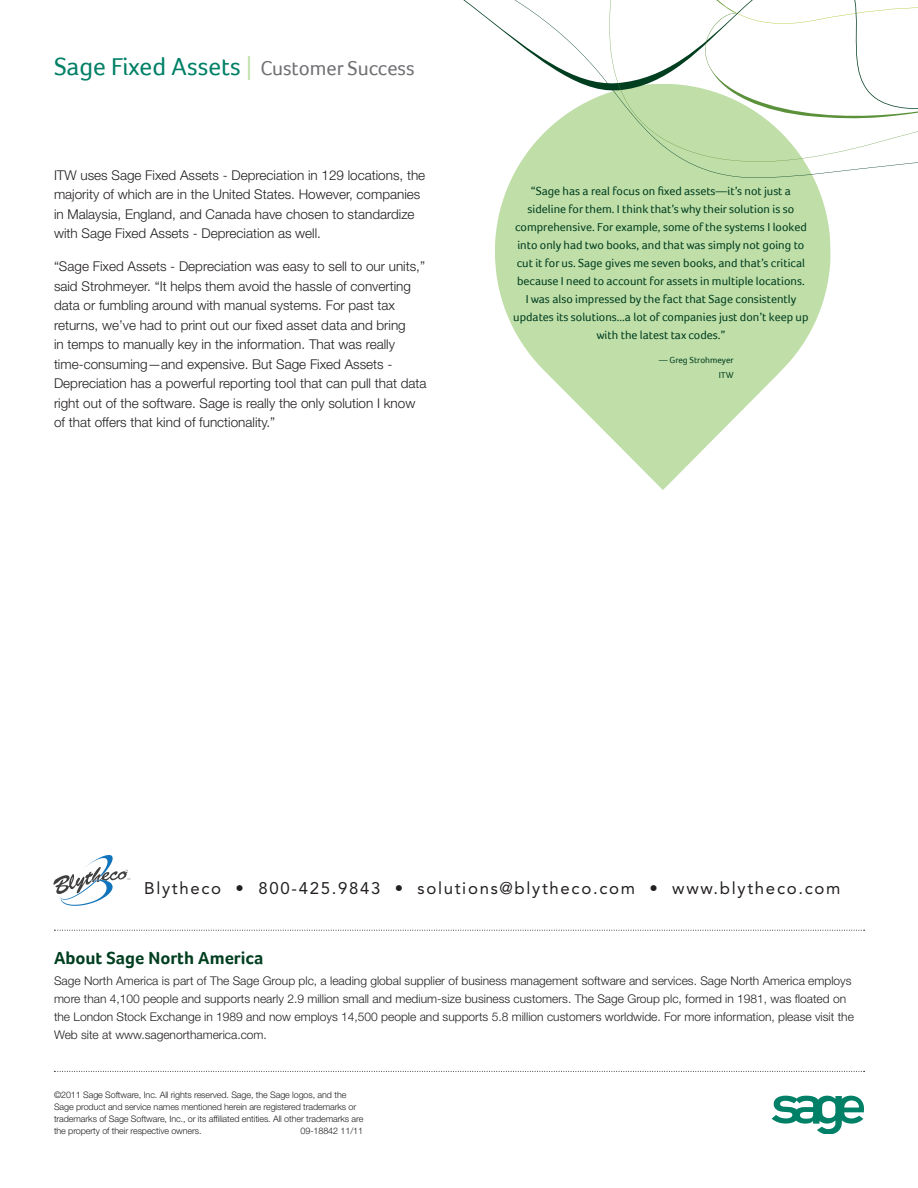
<style>
.page{position:relative;width:918px;height:1188px;background:#fff}
.page>*{position:absolute;margin:0;border:0;box-sizing:border-box;transform-origin:0 0}
.t1{font:25.5px "Foco";color:#008066}
.Bottom_Header{font:700 18px "Foco";color:#003e20}
.t2{font:16.8px "Avenir";letter-spacing:.1em;color:#231f20}
.Body{font:300 13.5px/19.5px "Helvetica Neue";color:#231f20}
.Body-2{font:300 12px/18px "Helvetica Neue";color:#231f20}
.t3{font:12px/18px "Foco";color:#003e20;text-align:center}
.Copyright{font:300 9px/12px "Helvetica Neue";letter-spacing:-.01em;color:#231f20}
.Body-3{font:9px/15px "Foco";color:#003e20;text-align:right}
.s1{font-family:"Helvetica Neue";font-weight:300;font-size:33.6px;color:#c0dea8}
.s2{font-size:20.55px;color:#717074}
</style>
<div class="page">
<svg style="left:495px;top:189px;width:336px;height:301px;fill:#c0dea8"></svg>
<svg style="left:463px;top:0;width:455px;height:189px"></svg>
<svg style="left:772px;top:1096px;width:92px;height:38px"></svg>
<svg style="left:54px;top:1071px;width:811px;height:1px"></svg>
<svg style="left:54px;top:930px;width:811px;height:1px"></svg>
<img style="left:53px;top:856px;width:78px;height:49px">
<p class="t1" style="left:54px;top:52px;width:362px">Sage Fixed Assets <span class="s1">I</span> <span class="s2">Customer Success</span></p>
<p class="Body" style="left:54px;top:165px;width:373px">ITW uses Sage Fixed Assets - Depreciation in 129 locations, the majority of which are in the United States. However, companies in Malaysia, England, and Canada have chosen to standardize with Sage Fixed Assets - Depreciation as well.</p>
<p class="Body" style="left:54px;top:257px;width:374px">“Sage Fixed Assets - Depreciation was easy to sell to our units,” said Strohmeyer. “It helps them avoid the hassle of converting data or fumbling around with manual systems. For past tax returns, we’ve had to print out our fixed asset data and bring<br>in temps to manually key in the information. That was really time-consuming—and expensive. But Sage Fixed Assets - Depreciation has a powerful reporting tool that can pull that data right out of the software. Sage is really the only solution I know of that offers that kind of functionality.”</p>
<p class="t3" style="left:513px;top:182px;width:297px">“Sage has a real focus on fixed assets—it’s not just a sideline for them. I think that’s why their solution is so comprehensive. For example, some of the systems I looked into only had two books, and that was simply not going to cut it for us. Sage gives me seven books, and that’s critical because I need to account for assets in multiple locations.<br>I was also impressed by the fact that Sage consistently updates its solutions...a lot of companies just don’t keep up with the latest tax codes.”</p>
<p class="Body-3" style="left:659px;top:353px;width:77px">— Greg Strohmeyer<br>ITW</p>
<p class="t2" style="left:144px;top:879px;width:698px">Blytheco • 800-425.9843 • solutions@blytheco.com • www.blytheco.com</p>
<p class="Bottom_Header" style="left:54px;top:947px;width:211px">About Sage North America</p>
<p class="Body-2" style="left:54px;top:972px;width:801px">Sage North America is part of The Sage Group plc, a leading global supplier of business management software and services. Sage North America employs more than 4,100 people and supports nearly 2.9 million small and medium-size business customers. The Sage Group plc, formed in 1981, was floated on the London Stock Exchange in 1989 and now employs 14,500 people and supports 5.8 million customers worldwide. For more information, please visit the Web site at www.sagenorthamerica.com.</p>
<p class="Copyright" style="left:54px;top:1089px;width:311px">©2011 Sage Software, Inc. All rights reserved. Sage, the Sage logos, and the Sage product and service names mentioned herein are registered trademarks or trademarks of Sage Software, Inc., or its affiliated entities. All other trademarks are the property of their respective owners.</p>
<p class="Copyright" style="left:301px;top:1125px;width:64px">09-18842 11/11</p>
</div>
